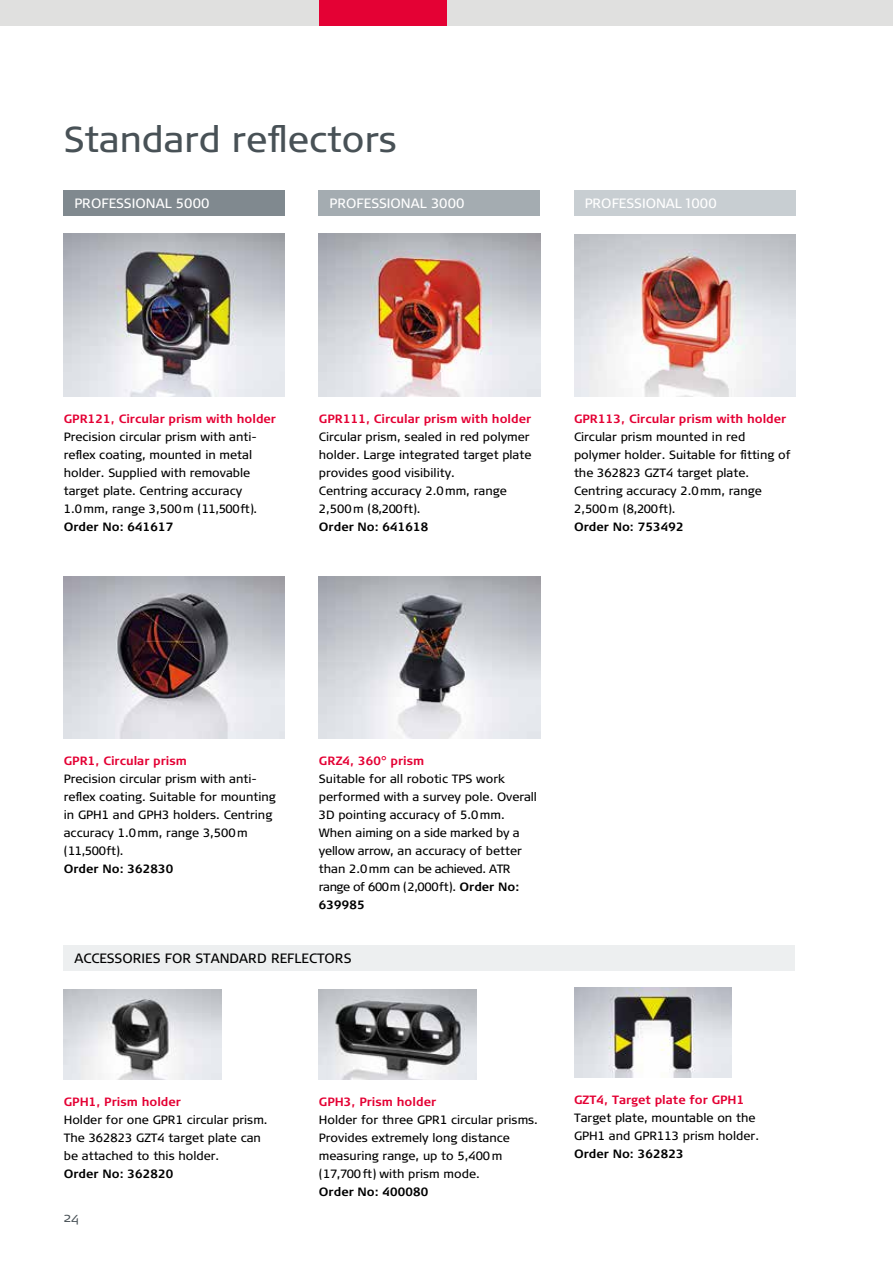
<style>
.page{position:relative;width:893px;height:1263px;background:#fff}
.page>*{position:absolute;margin:0;border:0;box-sizing:border-box;transform-origin:0 0}
.t1{font:36px "Signa Pro";color:#485156}
.t2{font:13.5px "Signa Pro";color:#fff}
.t3{font:13.5px "Signa Pro";color:#000}
.t4{font:300 13.5px "Signa Pro";color:#485156}
.t5{font:12px/18px "Signa Pro";color:#000}
.t6{font:700 12px "Signa Pro";color:#e40134}
.t7{font:700 12px "Signa Pro";color:#000}
.s1{font-weight:700}
</style>
<div class="page">
<div style="left:0;top:0;width:893px;height:26px;background:#e0e0df"></div>
<div style="left:319px;top:0;width:127px;height:26px;background:#e40134"></div>
<img style="left:64px;top:234px;width:221px;height:162px">
<img style="left:319px;top:234px;width:221px;height:162px">
<img style="left:64px;top:989px;width:157px;height:90px">
<img style="left:64px;top:576px;width:221px;height:162px">
<img style="left:319px;top:989px;width:157px;height:90px">
<img style="left:574px;top:234px;width:221px;height:162px">
<img style="left:574px;top:988px;width:157px;height:89px">
<div style="left:64px;top:190px;width:221px;height:26px;background:#80898f"></div>
<div style="left:319px;top:190px;width:221px;height:26px;background:#a4acb1"></div>
<div style="left:574px;top:190px;width:221px;height:26px;background:#c8ced2"></div>
<div style="left:64px;top:945px;width:731px;height:25px;background:#edeff0"></div>
<img style="left:319px;top:576px;width:221px;height:162px">
<h1 class="t1" style="left:64px;top:114px;width:335px">Standard reflectors</h1>
<p class="t2" style="left:74px;top:194px;width:137px">PROFESSIONAL 5000</p>
<p class="t2" style="left:330px;top:194px;width:137px">PROFESSIONAL 3000</p>
<p class="t2" style="left:585px;top:194px;width:134px">PROFESSIONAL 1000</p>
<p class="t6" style="left:64px;top:410px;width:214px">GPR121, Circular prism with holder</p>
<p class="t5" style="left:64px;top:427px;width:195px">Precision circular prism with anti&shy;reflex coating, mounted in metal holder. Supplied with removable target plate. Centring accuracy 1.0mm, range 3,500m (11,500ft).</p>
<p class="t7" style="left:64px;top:518px;width:111px">Order No: 641617</p>
<p class="t6" style="left:319px;top:410px;width:214px">GPR111, Circular prism with holder</p>
<p class="t5" style="left:319px;top:427px;width:214px">Circular prism, sealed in red polymer holder. Large integrated target plate provides good visibility.<br>Centring accuracy 2.0mm, range<br>2,500 m (8,200ft).</p>
<p class="t7" style="left:319px;top:518px;width:111px">Order No: 641618</p>
<p class="t6" style="left:574px;top:410px;width:214px">GPR113, Circular prism with holder</p>
<p class="t5" style="left:574px;top:427px;width:218px">Circular prism mounted in red polymer holder. Suitable for fitting of the 362823 GZT4 target plate.<br>Centring accuracy 2.0mm, range<br>2,500 m (8,200ft).</p>
<p class="t7" style="left:574px;top:518px;width:111px">Order No: 753492</p>
<p class="t6" style="left:64px;top:752px;width:125px">GPR1, Circular prism</p>
<p class="t5" style="left:64px;top:769px;width:213px">Precision circular prism with anti&shy;reflex coating. Suitable for mounting in GPH1 and GPH3 holders. Centring accuracy 1.0mm, range 3,500m (11,500ft).</p>
<p class="t7" style="left:64px;top:860px;width:111px">Order No: 362830</p>
<p class="t6" style="left:319px;top:752px;width:107px">GRZ4, 360° prism</p>
<p class="t5" style="left:319px;top:769px;width:220px">Suitable for all robotic TPS work performed with a survey pole. Overall<br>3D pointing accuracy of 5.0mm.<br>When aiming on a side marked by a yellow arrow, an accuracy of better than 2.0 mm can be achieved. ATR range of 600m (2,000ft). <span class="s1">Order No:<br>639985</span></p>
<p class="t3" style="left:74px;top:948px;width:279px">ACCESSORIES FOR STANDARD REFLECTORS</p>
<p class="t6" style="left:64px;top:1093px;width:119px">GPH1, Prism holder</p>
<p class="t5" style="left:64px;top:1110px;width:205px">Holder for one GPR1 circular prism.<br>The 362823 GZT4 target plate can be attached to this holder.</p>
<p class="t7" style="left:64px;top:1165px;width:111px">Order No: 362820</p>
<p class="t4" style="left:64px;top:1207px;width:16px">24</p>
<p class="t6" style="left:319px;top:1093px;width:119px">GPH3, Prism holder</p>
<p class="t5" style="left:319px;top:1110px;width:221px">Holder for three GPR1 circular prisms.<br>Provides extremely long distance measuring range, up to 5,400m (17,700 ft) with prism mode.</p>
<p class="t7" style="left:319px;top:1183px;width:111px">Order No: 400080</p>
<p class="t6" style="left:574px;top:1092px;width:172px">GZT4, Target plate for GPH1</p>
<p class="t5" style="left:574px;top:1108px;width:186px">Target plate, mountable on the<br>GPH1 and GPR113 prism holder.</p>
<p class="t7" style="left:574px;top:1146px;width:111px">Order No: 362823</p>
</div>
